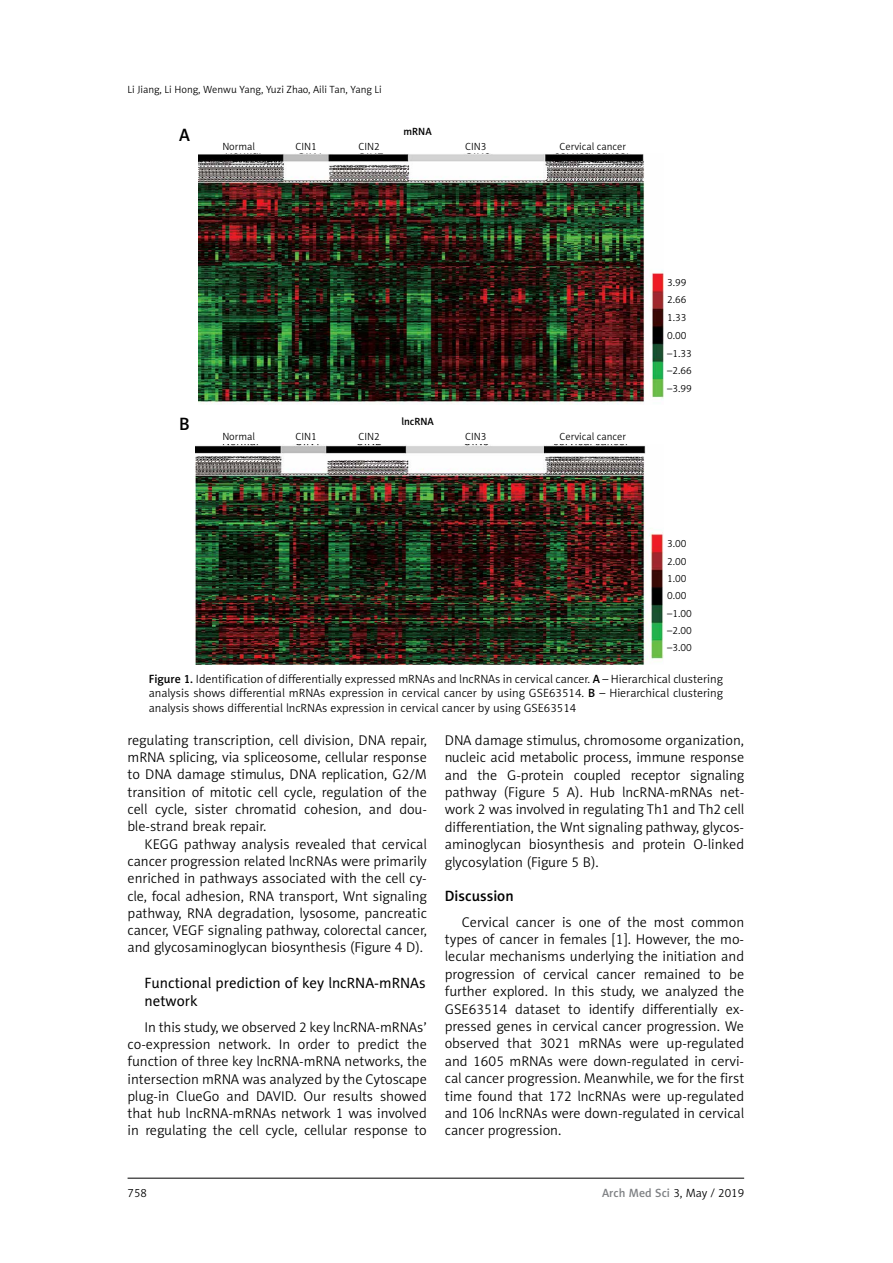
<style>
.page{position:relative;width:893px;height:1263px;background:#fff}
.page>*{position:absolute;margin:0;border:0;box-sizing:border-box;transform-origin:0 0}
.t1{font:18px "Naomi Sans EFN Medium";color:#000}
.t2{font:15px/18px "Naomi Sans EFN";color:#000}
.t3{font:15px "Naomi Sans EFN Medium";color:#000}
.t4{font:14.25px/17.4px "Naomi Sans EFN Light";color:#000;text-align:justify}
.t5{font:12px/14.4px "Naomi Sans EFN Light";color:#000;text-align:justify}
.t6{font:12px "Naomi Sans EFN Medium";color:#808285}
.t7{font:10.5px/17.7px "Naomi Sans EFN Light";color:#000}
.t8{font:10.5px "Naomi Sans EFN Medium";color:#000}
.s1{font-family:"Naomi Sans EFN Medium"}
.s2{font-family:"Naomi Sans EFN Light";color:#000}
</style>
<div class="page">
<hr style="left:128px;top:1178px;width:616px;height:1px;background:#000">
<img style="left:198px;top:153px;width:466px;height:251px">
<img style="left:196px;top:445px;width:468px;height:220px">
<p class="t7" style="left:128px;top:80px;width:256px">Li Jiang, Li Hong, Wenwu Yang, Yuzi Zhao, Aili Tan, Yang Li</p>
<p class="t1" style="left:179px;top:124px;width:12px">A</p>
<p class="t8" style="left:404px;top:125px;width:30px">mRNA</p>
<p class="t7" style="left:223px;top:138px;width:34px">Normal</p>
<p class="t7" style="left:296px;top:138px;width:23px">CIN1</p>
<p class="t7" style="left:359px;top:138px;width:23px">CIN2</p>
<p class="t7" style="left:465px;top:138px;width:23px">CIN3</p>
<p class="t7" style="left:560px;top:138px;width:68px">Cervical cancer</p>
<p class="t1" style="left:179px;top:413px;width:12px">B</p>
<p class="t8" style="left:401px;top:415px;width:34px">lncRNA</p>
<p class="t7" style="left:223px;top:427px;width:34px">Normal</p>
<p class="t7" style="left:296px;top:427px;width:23px">CIN1</p>
<p class="t7" style="left:359px;top:427px;width:23px">CIN2</p>
<p class="t7" style="left:465px;top:427px;width:23px">CIN3</p>
<p class="t7" style="left:560px;top:427px;width:68px">Cervical cancer</p>
<p class="t7" style="left:667px;top:273px;width:26px">3.99<br>2.66<br>1.33<br>0.00 –1.33 –2.66 –3.99</p>
<p class="t7" style="left:667px;top:535px;width:26px">3.00<br>2.00<br>1.00<br>0.00 –1.00 –2.00 –3.00</p>
<p class="t5" style="left:149px;top:671px;width:576px"><span class="s1">Figure 1.</span> Identification of differentially expressed mRNAs and lncRNAs in cervical cancer. <span class="s1">A</span> – Hierarchical clustering analysis shows differential mRNAs expression in cervical cancer by using GSE63514. <span class="s1">B</span> – Hierarchical clustering analysis shows differential lncRNAs expression in cervical cancer by using GSE63514</p>
<p class="t4" style="left:128px;top:731px;width:301px">regulating transcription, cell division, DNA repair, mRNA splicing, via spliceosome, cellular response to DNA damage stimulus, DNA replication, G2/M transition of mitotic cell cycle, regulation of the cell cycle, sister chromatid cohesion, and dou&shy;ble-strand break repair.</p>
<p class="t4" style="left:128px;top:835px;width:301px;text-indent:17px">KEGG pathway analysis revealed that cervical cancer progression related lncRNAs were primarily enriched in pathways associated with the cell cy&shy;cle, focal adhesion, RNA transport, Wnt signaling pathway, RNA degradation, lysosome, pancreatic cancer, VEGF signaling pathway, colorectal cancer, and glycosaminoglycan biosynthesis (Figure 4 D).</p>
<p class="t2" style="left:145px;top:973px;width:283px">Functional prediction of key lncRNA-mRNAs network</p>
<p class="t4" style="left:128px;top:1018px;width:301px;text-indent:17px">In this study, we observed 2 key lncRNA-mRNAs’ co-expression network. In order to predict the function of three key lncRNA-mRNA networks, the intersection mRNA was analyzed by the Cytoscape plug-in ClueGo and DAVID. Our results showed that hub lncRNA-mRNAs network 1 was involved in regulating the cell cycle, cellular response to</p>
<p class="t4" style="left:445px;top:731px;width:301px">DNA damage stimulus, chromosome organization, nucleic acid metabolic process, immune response and the G-protein coupled receptor signaling pathway (Figure 5 A). Hub lncRNA-mRNAs net&shy;work 2 was involved in regulating Th1 and Th2 cell differentiation, the Wnt signaling pathway, glycos&shy;aminoglycan biosynthesis and protein O-linked glycosylation (Figure 5 B).</p>
<p class="t3" style="left:445px;top:887px;width:70px">Discussion</p>
<p class="t4" style="left:445px;top:913px;width:301px;text-indent:17px">Cervical cancer is one of the most common types of cancer in females [1]. However, the mo&shy;lecular mechanisms underlying the initiation and progression of cervical cancer remained to be further explored. In this study, we analyzed the GSE63514 dataset to identify differentially ex&shy;pressed genes in cervical cancer progression. We observed that 3021 mRNAs were up-regulated and 1605 mRNAs were down-regulated in cervi&shy;cal cancer progression. Meanwhile, we for the first time found that 172 lncRNAs were up-regulated and 106 lncRNAs were down-regulated in cervical cancer progression.</p>
<p class="t5" style="left:128px;top:1186px;width:21px">758</p>
<p class="t6" style="left:602px;top:1186px;width:144px">Arch Med Sci <span class="s2">3, May / 2019</span></p>
</div>
